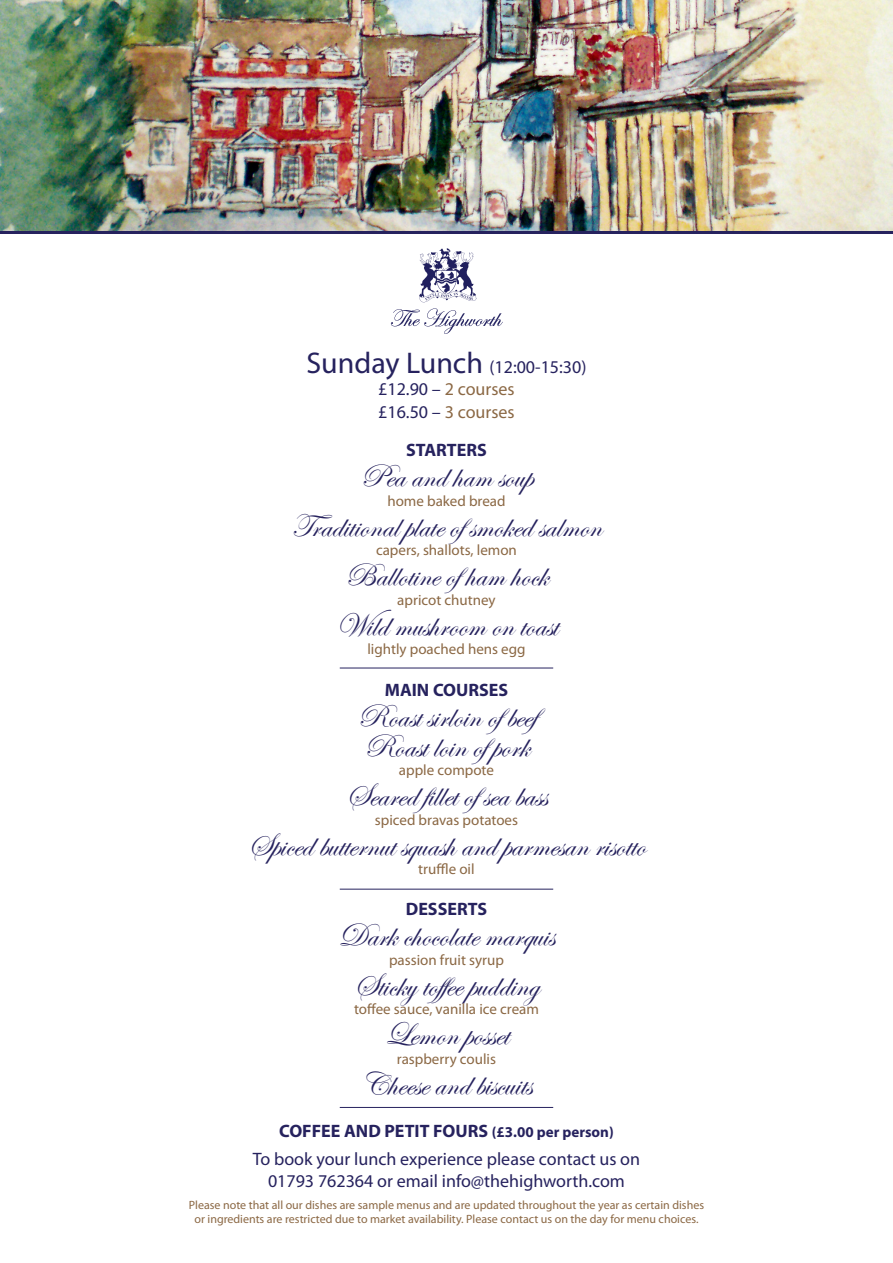
<style>
.page{position:relative;width:893px;height:1263px;background:#fff}
.page>*{position:absolute;margin:0;border:0;box-sizing:border-box;transform-origin:0 0}
.t1{font:33px/30px "Edwardian Script ITC";color:#26225e}
.t2{font:18px/22.5px "Myriad Pro";color:#26225e;text-align:center}
.t3{font:700 18px "Myriad Pro";color:#26225e}
.t4{font:15px "Myriad Pro";color:#8b6844}
.t5{font:12px/14.4px "Myriad Pro";color:#8b6844;text-align:center}
.s1{font-size:30px}
.s2{color:#8b6844}
.s3{font-size:15px}
</style>
<div class="page">
<img style="left:0;top:0;width:893px;height:232px">
<hr style="left:0;top:232px;width:893px;height:2px;background:#26225e">
<hr style="left:340px;top:1107px;width:213px;height:1px;background:#26225e">
<svg style="left:391px;top:248px;width:112px;height:86px"></svg>
<hr style="left:340px;top:889px;width:213px;height:1px;background:#26225e">
<hr style="left:340px;top:668px;width:213px;height:1px;background:#26225e">
<p class="t2" style="left:306px;top:355px;width:282px"><span class="s1">Sunday Lunch</span> (12:00-15:30) £12.90 – <span class="s2">2 courses<br></span>£16.50 – <span class="s2">3 courses</span></p>
<p class="t3" style="left:406px;top:439px;width:82px">STARTERS</p>
<p class="t1" style="left:360px;top:463px;width:174px">Pea and ham soup</p>
<p class="t4" style="left:387px;top:492px;width:120px">home baked bread</p>
<p class="t1" style="left:291px;top:512px;width:312px">Traditional plate ofsmoked salmon</p>
<p class="t4" style="left:376px;top:541px;width:142px">capers, shallots, lemon</p>
<p class="t1" style="left:345px;top:562px;width:205px">Ballotine ofham hock</p>
<p class="t4" style="left:397px;top:591px;width:100px">apricot chutney</p>
<p class="t1" style="left:335px;top:611px;width:224px">Wild mushroom on toast</p>
<p class="t4" style="left:367px;top:640px;width:160px">lightly poached hens egg</p>
<p class="t3" style="left:385px;top:678px;width:125px">MAIN COURSES</p>
<p class="t1" style="left:357px;top:702px;width:200px">Roast sirloin ofbeef<br>Roast loin ofpork</p>
<p class="t4" style="left:399px;top:761px;width:97px">apple compote</p>
<p class="t1" style="left:346px;top:781px;width:203px">Seared fillet ofsea bass</p>
<p class="t4" style="left:375px;top:810px;width:145px">spiced bravas potatoes</p>
<p class="t1" style="left:248px;top:831px;width:399px">Spiced butternut squash and parmesan risotto</p>
<p class="t4" style="left:418px;top:860px;width:58px">truffle oil</p>
<p class="t3" style="left:406px;top:897px;width:83px">DESSERTS</p>
<p class="t1" style="left:338px;top:921px;width:218px">Dark chocolate marquis</p>
<p class="t4" style="left:389px;top:950px;width:116px">passion fruit syrup</p>
<p class="t1" style="left:354px;top:971px;width:187px">Sticky toffee pudding</p>
<p class="t4" style="left:354px;top:1000px;width:186px">toffee sauce, vanilla ice cream</p>
<p class="t1" style="left:384px;top:1020px;width:126px">Lemon posset</p>
<p class="t4" style="left:397px;top:1049px;width:101px">raspberry coulis</p>
<p class="t1" style="left:361px;top:1070px;width:173px">Cheese and biscuits</p>
<p class="t3" style="left:279px;top:1119px;width:336px">COFFEE AND PETIT FOURS <span class="s3">(£3.00 per person)</span></p>
<p class="t2" style="left:253px;top:1148px;width:389px;line-height:21.6px">To book your lunch experience please contact us on<br>01793 762364 or email info@thehighworth.com</p>
<p class="t5" style="left:189px;top:1197px;width:517px">Please note that all our dishes are sample menus and are updated throughout the year as certain dishes or ingredients are restricted due to market availability. Please contact us on the day for menu choices.</p>
</div>
